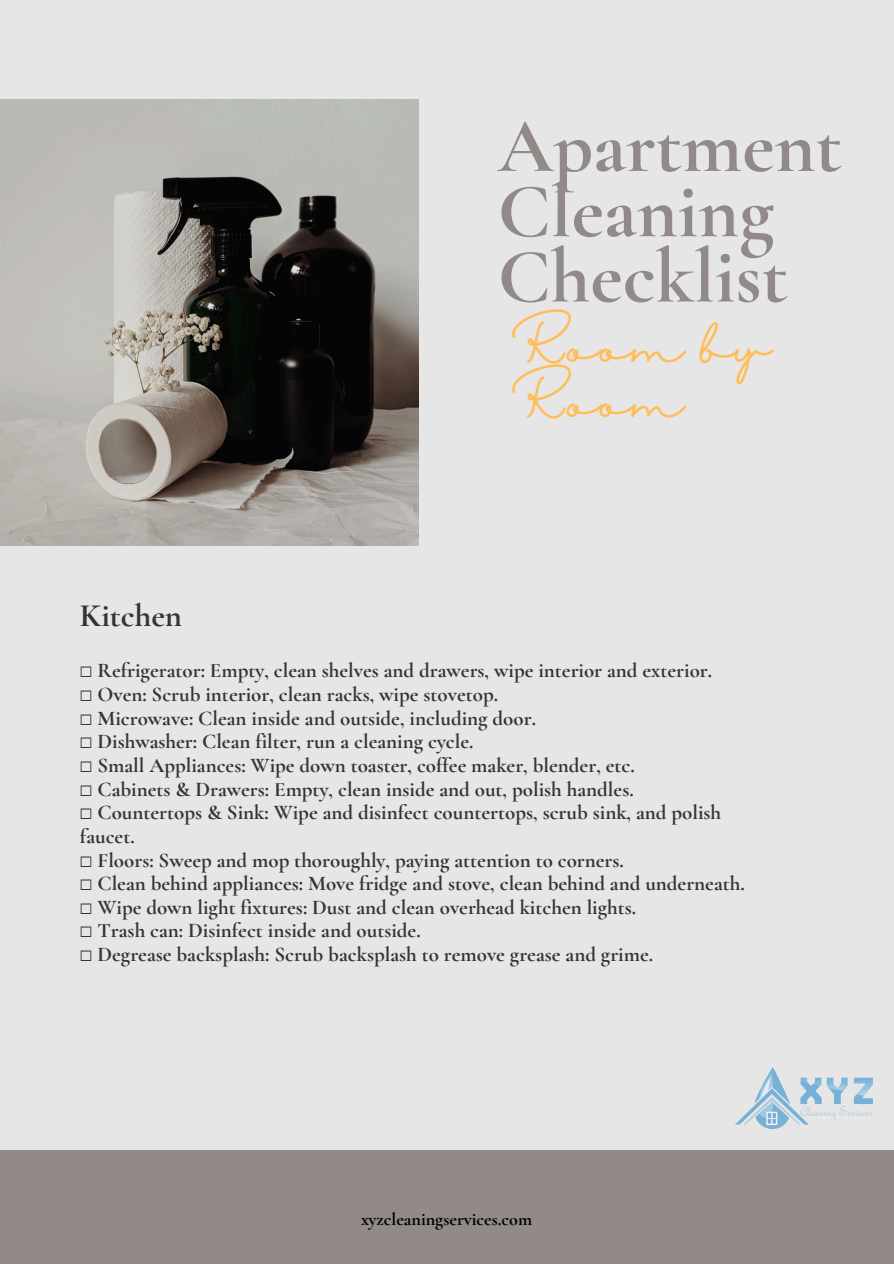
<style>
.page{position:relative;width:894px;height:1264px;background:#fff}
.page>*{position:absolute;margin:0;border:0;box-sizing:border-box;transform-origin:0 0}
.t1{font:700 77.7px/65.2px "Cormorant Garamond";color:#928989}
.t2{font:47.55px/55.2px "Halimun";color:#ffbd59}
.t3{font:700 32.55px "Cormorant Garamond";color:#343434}
.t4{font:700 20.85px/23.7px "Cormorant Garamond";color:#343434}
.t5{font:700 18px "Cormorant Garamond";color:#000}
.s1{font-family:"Free Mono";font-weight:400}
</style>
<div class="page">
<div style="left:0;top:0;width:893px;height:1263px;background:#e6e6e6"></div>
<div style="left:0;top:1150px;width:893px;height:113px;background:#928989"></div>
<img style="left:0;top:100px;width:418px;height:445px">
<img style="left:735px;top:1067px;width:137px;height:61px">
<p class="t3" style="left:80px;top:596px;width:104px">Kitchen</p>
<h2 class="t1" style="left:497px;top:114px;width:345px">Apartment<br>Cleaning<br>Checklist</h2>
<h3 class="t2" style="left:511px;top:319px;width:261px">Room by<br>Room</h3>
<h4 class="t4" style="left:80px;top:659px;width:666px"><span class="s1">☐</span> Refrigerator: Empty, clean shelves and drawers, wipe interior and exterior.<br><span class="s1">☐</span> Oven: Scrub interior, clean racks, wipe stovetop.<br><span class="s1">☐</span> Microwave: Clean inside and outside, including door.<br><span class="s1">☐</span> Dishwasher: Clean filter, run a cleaning cycle.<br><span class="s1">☐</span> Small Appliances: Wipe down toaster, coffee maker, blender, etc.<br><span class="s1">☐</span> Cabinets &amp; Drawers: Empty, clean inside and out, polish handles.<br><span class="s1">☐</span> Countertops &amp; Sink: Wipe and disinfect countertops, scrub sink, and polish faucet.<br><span class="s1">☐</span> Floors: Sweep and mop thoroughly, paying attention to corners.<br><span class="s1">☐</span> Clean behind appliances: Move fridge and stove, clean behind and underneath. <span class="s1">☐</span> Wipe down light fixtures: Dust and clean overhead kitchen lights.<br><span class="s1">☐</span> Trash can: Disinfect inside and outside.<br><span class="s1">☐</span> Degrease backsplash: Scrub backsplash to remove grease and grime.</h4>
<p class="t5" style="left:361px;top:1208px;width:172px">xyzcleaningservices.com</p>
</div>
